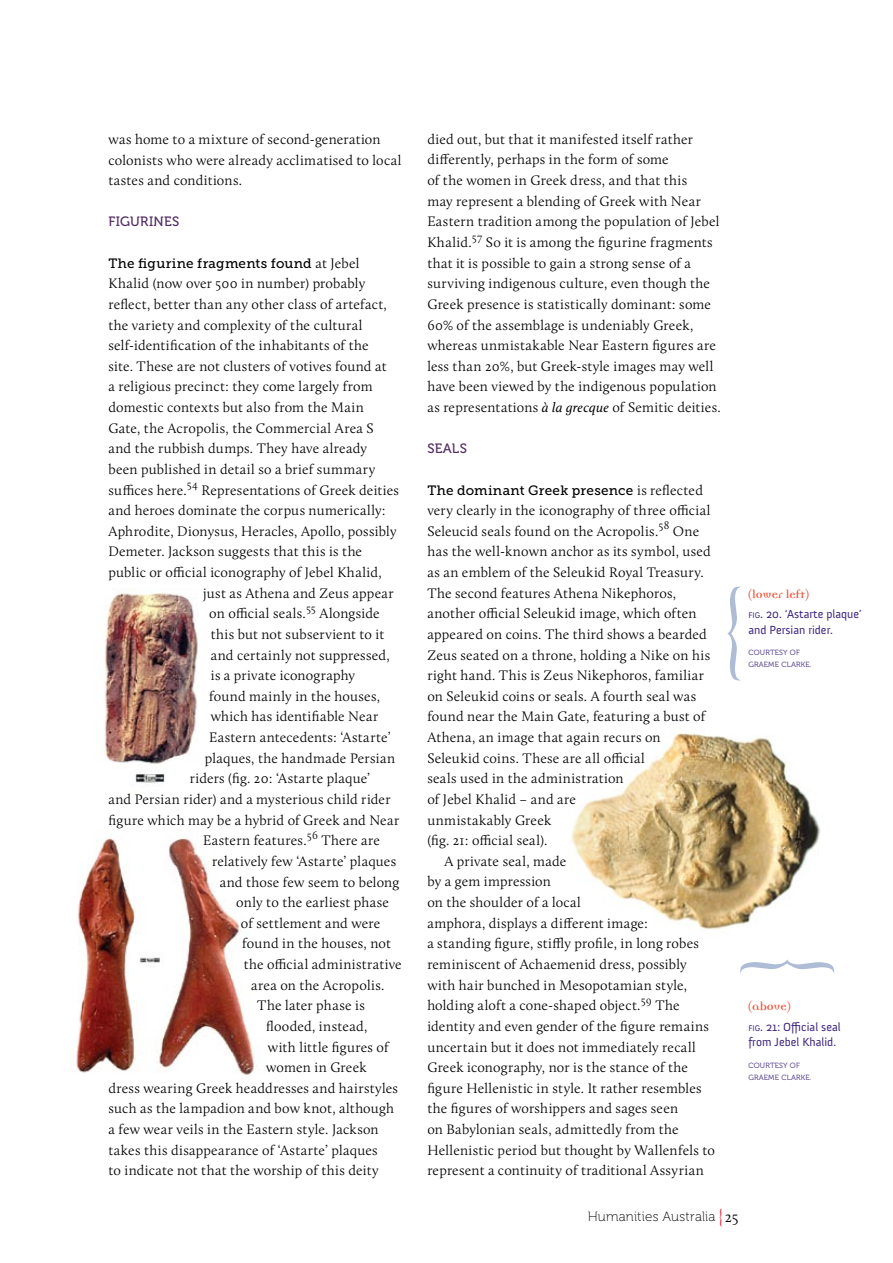
<style>
.page{position:relative;width:893px;height:1263px;background:#fff}
.page>*{position:absolute;margin:0;border:0;box-sizing:border-box;transform-origin:0 0}
.t1{font:300 15.75px "Calluna";color:#000}
.t2{font:300 14.25px/20.5px "Calluna";letter-spacing:.035em;color:#000}
.t3{font:13.5px "Museo Slab 500";letter-spacing:.02em;color:#000}
.t4{font:13.5px "Museo 100";letter-spacing:.01em;color:#000}
.t5{font:13.5px "Museo 500";letter-spacing:.025em;color:#532e63}
.t6{font:700 12.75px "Democratica";color:#f05133}
.t7{font:12px/15.3px "Anivers";color:#3c237c}
.t8{font:300 11.4px "Calluna";letter-spacing:.015em;color:#000}
.t9{font:7.5px/12px "Museo 300";letter-spacing:.025em;color:#3c237c}
.s1{font-family:"Calluna";font-weight:300;font-size:14.25px}
.s2{font-weight:400;font-style:italic;font-size:13.8px}
.s3{font-family:"Democratica";font-size:18px;color:#e71939}
.s4{font-size:8.4px}
.s5{font-style:inherit}
</style>
<div class="page">
<img style="left:571px;top:732px;width:249px;height:198px">
<img style="left:76px;top:592px;width:181px;height:483px">
<svg style="left:727px;top:586px;width:14px;height:95px"></svg>
<p class="t2" style="left:108px;top:129px;width:294px">was home to a mixture of second-generation colonists who were already acclimatised to local tastes and conditions.</p>
<p class="t5" style="left:108px;top:214px;width:72px">FIGURINES</p>
<p class="t3" style="left:108px;top:256px;width:252px">The figurine fragments found <span class="s1">at Jebel</span></p>
<p class="t2" style="left:108px;top:273px;width:280px">Khalid (now over 500 in number) probably reflect, better than any other class of artefact, the variety and complexity of the cultural self-identification of the inhabitants of the site. These are not clusters of votives found at a religious precinct: they come largely from domestic contexts but also from the Main Gate, the Acropolis, the Commercial Area S and the rubbish dumps. They have already been published in detail so a brief summary suffices here.</p>
<p class="t8" style="left:187px;top:477px;width:12px">54</p>
<p class="t2" style="left:201px;top:479px;width:199px">Representations of Greek deities</p>
<p class="t2" style="left:108px;top:500px;width:279px">and heroes dominate the corpus numerically:</p>
<p class="t2" style="left:108px;top:521px;width:290px">Aphrodite, Dionysus, Heracles, Apollo, possibly</p>
<p class="t2" style="left:108px;top:541px;width:255px">Demeter. Jackson suggests that this is the</p>
<p class="t2" style="left:108px;top:562px;width:275px">public or official iconography of Jebel Khalid,</p>
<p class="t2" style="left:203px;top:583px;width:192px">just as Athena and Zeus appear</p>
<p class="t2" style="left:209px;top:603px;width:98px">on official seals.</p>
<p class="t8" style="left:306px;top:601px;width:11px">55</p>
<p class="t2" style="left:319px;top:603px;width:62px">Alongside</p>
<p class="t2" style="left:211px;top:624px;width:175px">this but not subservient to it</p>
<p class="t2" style="left:211px;top:644px;width:181px">and certainly not suppressed,</p>
<p class="t2" style="left:211px;top:665px;width:146px">is a private iconography</p>
<p class="t2" style="left:209px;top:686px;width:172px">found mainly in the houses,</p>
<p class="t2" style="left:211px;top:706px;width:169px">which has identifiable Near</p>
<p class="t2" style="left:209px;top:727px;width:183px">Eastern antecedents: ‘Astarte’</p>
<p class="t2" style="left:205px;top:747px;width:192px">plaques, the handmade Persian</p>
<p class="t2" style="left:190px;top:768px;width:182px">riders (fig. 20: ‘Astarte plaque’</p>
<p class="t2" style="left:108px;top:789px;width:284px">and Persian rider) and a mysterious child rider</p>
<p class="t2" style="left:108px;top:809px;width:292px">figure which may be a hybrid of Greek and Near</p>
<p class="t2" style="left:203px;top:830px;width:105px">Eastern features.</p>
<p class="t8" style="left:307px;top:828px;width:12px">56</p>
<p class="t2" style="left:321px;top:830px;width:60px">There are</p>
<p class="t2" style="left:212px;top:851px;width:185px">relatively few ‘Astarte’ plaques</p>
<p class="t2" style="left:220px;top:871px;width:181px">and those few seem to belong</p>
<p class="t2" style="left:236px;top:892px;width:154px">only to the earliest phase</p>
<p class="t2" style="left:241px;top:913px;width:141px">of settlement and were</p>
<p class="t2" style="left:242px;top:933px;width:150px">found in the houses, not</p>
<p class="t2" style="left:244px;top:954px;width:159px">the official administrative</p>
<p class="t2" style="left:251px;top:974px;width:135px">area on the Acropolis.</p>
<p class="t2" style="left:257px;top:995px;width:109px">The later phase is</p>
<p class="t2" style="left:266px;top:1016px;width:103px">flooded, instead,</p>
<p class="t2" style="left:268px;top:1036px;width:124px">with little figures of</p>
<p class="t2" style="left:266px;top:1057px;width:102px">women in Greek</p>
<p class="t2" style="left:108px;top:1077px;width:291px">dress wearing Greek headdresses and hairstyles</p>
<p class="t2" style="left:108px;top:1098px;width:287px">such as the lampadion and bow knot, although</p>
<p class="t2" style="left:108px;top:1119px;width:272px">a few wear veils in the Eastern style. Jackson</p>
<p class="t2" style="left:108px;top:1139px;width:271px">takes this disappearance of ‘Astarte’ plaques</p>
<p class="t2" style="left:108px;top:1160px;width:272px">to indicate not that the worship of this deity</p>
<p class="t2" style="left:427px;top:129px;width:295px">died out, but that it manifested itself rather differently, perhaps in the form of some<br>of the women in Greek dress, and that this<br>may represent a blending of Greek with Near Eastern tradition among the population of Jebel Khalid.<sup>57</sup> So it is among the figurine fragments that it is possible to gain a strong sense of a surviving indigenous culture, even though the Greek presence is statistically dominant: some 60% of the assemblage is undeniably Greek, whereas unmistakable Near Eastern figures are less than 20%, but Greek-style images may well have been viewed by the indigenous population as representations <span class="s2">à la grecque</span> of Semitic deities.</p>
<p class="t5" style="left:427px;top:441px;width:41px">SEALS</p>
<p class="t3" style="left:427px;top:482px;width:277px">The dominant Greek presence <span class="s1">is reflected</span></p>
<p class="t2" style="left:427px;top:500px;width:285px">very clearly in the iconography of three official<br>Seleucid seals found on the Acropolis.</p>
<p class="t8" style="left:659px;top:519px;width:12px">58</p>
<p class="t2" style="left:673px;top:521px;width:28px">One</p>
<p class="t2" style="left:427px;top:541px;width:285px">has the well-known anchor as its symbol, used</p>
<p class="t2" style="left:427px;top:562px;width:278px">as an emblem of the Seleukid Royal Treasury.</p>
<p class="t2" style="left:427px;top:583px;width:250px">The second features Athena Nikephoros,</p>
<p class="t2" style="left:427px;top:603px;width:271px">another official Seleukid image, which often</p>
<p class="t2" style="left:427px;top:624px;width:281px">appeared on coins. The third shows a bearded</p>
<p class="t2" style="left:427px;top:644px;width:284px">Zeus seated on a throne, holding a Nike on his</p>
<p class="t2" style="left:427px;top:665px;width:278px">right hand. This is Zeus Nikephoros, familiar</p>
<p class="t2" style="left:427px;top:686px;width:270px">on Seleukid coins or seals. A fourth seal was</p>
<p class="t2" style="left:427px;top:706px;width:281px">found near the Main Gate, featuring a bust of</p>
<p class="t2" style="left:427px;top:727px;width:235px">Athena, an image that again recurs on</p>
<p class="t2" style="left:427px;top:747px;width:219px">Seleukid coins. These are all official</p>
<p class="t2" style="left:427px;top:768px;width:198px">seals used in the administration</p>
<p class="t2" style="left:427px;top:789px;width:150px">of Jebel Khalid – and are</p>
<p class="t2" style="left:427px;top:809px;width:125px">unmistakably Greek</p>
<p class="t2" style="left:427px;top:830px;width:122px">(fig. 21: official seal).</p>
<p class="t2" style="left:444px;top:851px;width:124px">A private seal, made</p>
<p class="t2" style="left:427px;top:871px;width:125px">by a gem impression</p>
<p class="t2" style="left:427px;top:892px;width:155px">on the shoulder of a local</p>
<p class="t2" style="left:427px;top:912px;width:222px">amphora, displays a different image:</p>
<p class="t2" style="left:427px;top:933px;width:273px">a standing figure, stiffly profile, in long robes</p>
<p class="t2" style="left:427px;top:954px;width:261px">reminiscent of Achaemenid dress, possibly</p>
<p class="t2" style="left:427px;top:974px;width:261px">with hair bunched in Mesopotamian style,</p>
<p class="t2" style="left:427px;top:995px;width:254px">holding aloft a cone-shaped object.<sup>59</sup> The</p>
<p class="t2" style="left:427px;top:1016px;width:283px">identity and even gender of the figure remains</p>
<p class="t2" style="left:427px;top:1036px;width:270px">uncertain but it does not immediately recall</p>
<p class="t2" style="left:427px;top:1057px;width:262px">Greek iconography, nor is the stance of the</p>
<p class="t2" style="left:427px;top:1078px;width:276px">figure Hellenistic in style. It rather resembles</p>
<p class="t2" style="left:427px;top:1098px;width:252px">the figures of worshippers and sages seen</p>
<p class="t2" style="left:427px;top:1119px;width:253px">on Babylonian seals, admittedly from the</p>
<p class="t2" style="left:427px;top:1139px;width:289px">Hellenistic period but thought by Wallenfels to</p>
<p class="t2" style="left:427px;top:1160px;width:278px">represent a continuity of traditional Assyrian</p>
<p class="t4" style="left:588px;top:1210px;width:136px">Humanities Australia <span class="s3">{</span></p>
<p class="t1" style="left:725px;top:1207px;width:15px">25</p>
<p class="t6" style="left:748px;top:588px;width:62px">(lower left)</p>
<p class="t7" style="left:748px;top:607px;width:115px"><span class="s4">fig</span><span class="s5">.</span> 20. ‘Astarte plaque’ and Persian rider.</p>
<p class="t9" style="left:748px;top:647px;width:53px">COURTESY OF<br>GRAEME</p>
<p class="t9" style="left:781px;top:659px;width:11px">CLARKE</p>
<p class="t9" style="left:810px;top:659px;width:3px">.</p>
<p class="t6" style="left:748px;top:1001px;width:43px">(above)</p>
<p class="t7" style="left:748px;top:1019px;width:94px"><span class="s4">fig</span><span class="s5">. 21:</span> Official seal from Jebel Khalid.</p>
<p class="t9" style="left:748px;top:1059px;width:53px">COURTESY OF<br>GRAEME</p>
<p class="t9" style="left:781px;top:1071px;width:11px">CLARKE</p>
<p class="t9" style="left:810px;top:1071px;width:3px">.</p>
</div>
